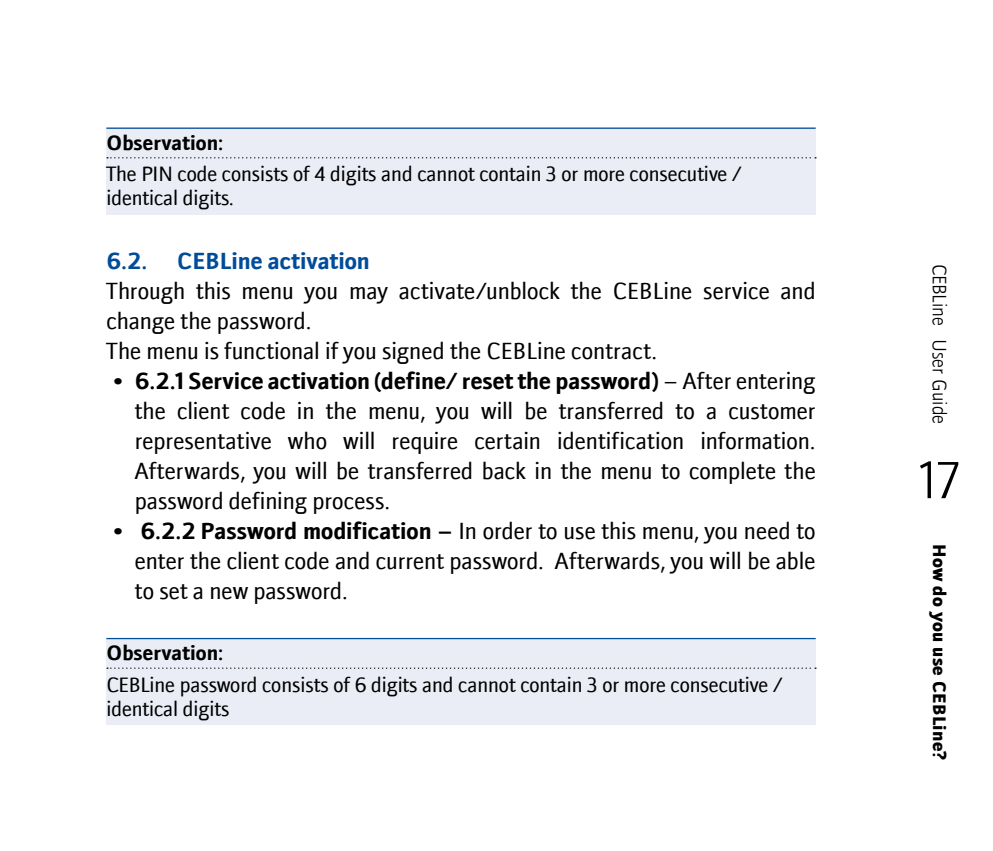
<style>
.page{position:relative;width:993px;height:851px;background:#fff}
.page>*{position:absolute;margin:0;border:0;box-sizing:border-box;transform-origin:0 0}
.t1{font:50px "Doradani Lt ROM";color:#000}
.t2{font:22.5px/30px "Doradani Rg ROM";letter-spacing:.005em;color:#000;text-align:justify}
.t3{font:700 22.5px "Doradani Rg ROM";letter-spacing:.005em;color:#004c99}
.t4{font:20px/24px "Doradani Rg";color:#000}
.t5{font:700 20px "Doradani Rg ROM";letter-spacing:.015em;color:#000}
.t6{font:18.75px "Doradani Lt ROM";color:#000}
.t7{font:17.5px "Doradani Bl ROM";letter-spacing:.02em;color:#000}
.s1{font-weight:700}
</style>
<div class="page">
<div style="left:106px;top:127px;width:709px;height:87px;background:#ebedf6"></div>
<div style="left:106px;top:638px;width:709px;height:86px;background:#ebedf6"></div>
<hr style="left:106px;top:127px;width:709px;height:2px;background:#004c99">
<svg style="left:107px;top:157px;width:708px;height:1px"></svg>
<hr style="left:106px;top:637px;width:709px;height:2px;background:#004c99">
<svg style="left:107px;top:667px;width:708px;height:1px"></svg>
<p class="t5" style="left:106px;top:131px;width:119px">Observation:</p>
<p class="t4" style="left:106px;top:162px;width:636px">The PIN code consists of 4 digits and cannot contain 3 or more consecutive / identical digits.</p>
<p class="t3" style="left:106px;top:247px;width:42px">6.2.</p>
<p class="t3" style="left:177px;top:247px;width:194px">CEBLine activation</p>
<p class="t2" style="left:106px;top:276px;width:710px;text-align:left">Through this menu you may activate/unblock the CEBLine service and change the password.<br>The menu is functional if you signed the CEBLine contract.</p>
<p class="t2" style="left:135px;top:366px;width:682px;text-indent:-21px"><span class="s1">• 6.2.1 Service activation (define/ reset the password)</span> – After entering the client code in the menu, you will be transferred to a customer representative who will require certain identification information.<br>Afterwards, you will be transferred back in the menu to complete the password defining process.</p>
<p class="t2" style="left:135px;top:515px;width:682px;text-indent:-21px"><span class="s1">• 6.2.2 Password modification –</span> In order to use this menu, you need to enter the client code and current password. Afterwards, you will be able to set a new password.</p>
<p class="t5" style="left:106px;top:641px;width:119px">Observation:</p>
<p class="t4" style="left:106px;top:672px;width:677px">CEBLine password consists of 6 digits and cannot contain 3 or more consecutive / identical digits</p>
<p class="t6" style="left:950px;top:263px;width:162px;rotate:90deg">Cebline User Guide</p>
<h1 class="t1" style="left:919px;top:449px;width:42px">17</h1>
<p class="t7" style="left:949px;top:544px;width:217px;rotate:90deg">How do you use CEBLine?</p>
</div>
